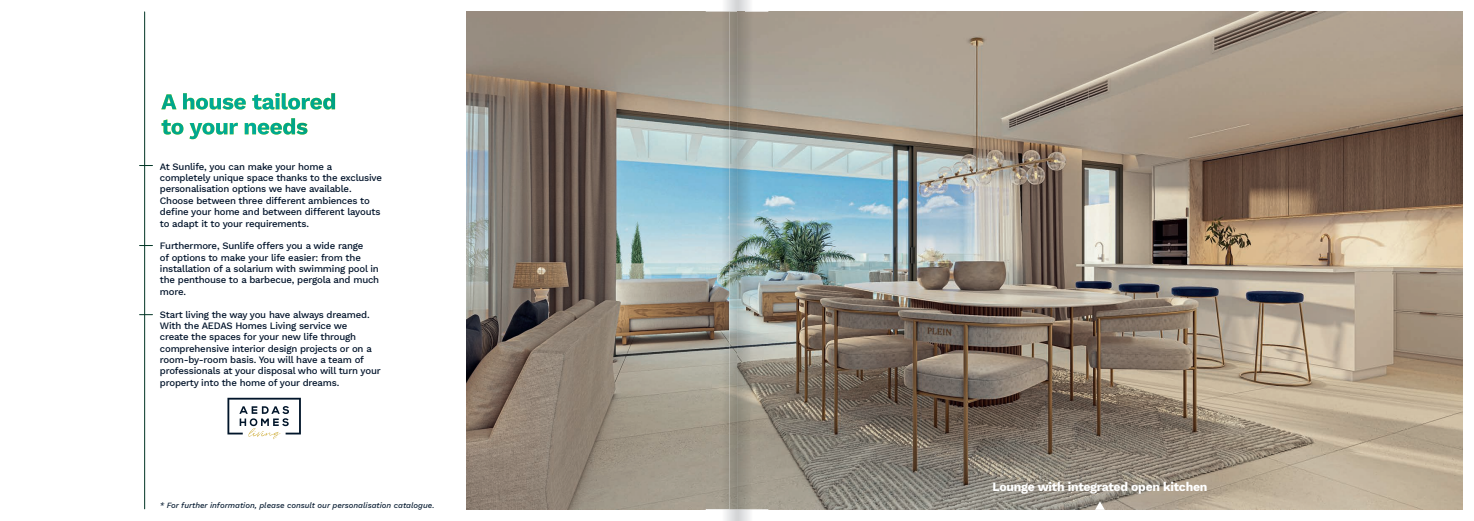
<style>
.page{position:relative;width:1474px;height:521px;background:#fff}
.page>*{position:absolute;margin:0;border:0;box-sizing:border-box;transform-origin:0 0}
.t1{font:700 12.25px "Work Sans";letter-spacing:-.02em;color:#fff}
.t2{font:500 9.62px/11.4px "Work Sans";letter-spacing:-.02em;color:#00132a}
.t3{font:italic 500 7.88px "Work Sans";color:#0f2338}
</style>
<div class="page">
<svg style="left:189px;top:135px;width:9px;height:4px"></svg>
<img style="left:161px;top:118px;width:146px;height:17px">
<img style="left:161px;top:93px;width:174px;height:17px">
<img style="left:467px;top:12px;width:238px;height:497px">
<hr style="left:144px;top:12px;width:1px;height:497px;background:#003424">
<img style="left:768px;top:12px;width:694px;height:497px">
<svg style="left:1095px;top:501px;width:9px;height:9px"></svg>
<svg style="left:227px;top:398px;width:74px;height:41px"></svg>
<svg style="left:705px;top:0;width:63px;height:521px;background:#9fa6a0"></svg>
<p class="t2" style="left:160px;top:161px;width:224px">At Sunlife, you can make your home a completely unique space thanks to the exclusive personalisation options we have available.<br>Choose between three different ambiences to define your home and between different layouts to adapt it to your requirements.</p>
<p class="t2" style="left:160px;top:240px;width:221px">Furthermore, Sunlife offers you a wide range<br>of options to make your life easier: from the installation of a solarium with swimming pool in the penthouse to a barbecue, pergola and much more.</p>
<p class="t2" style="left:160px;top:309px;width:222px">Start living the way you have always dreamed.<br>With the AEDAS Homes Living service we<br>create the spaces for your new life through comprehensive interior design projects or on a room-by-room basis. You will have a team of professionals at your disposal who will turn your property into the home of your dreams.</p>
<p class="t3" style="left:160px;top:501px;width:276px">* For further information, please consult our personalisation catalogue.</p>
<p class="t1" style="left:992px;top:480px;width:216px">Lounge with integrated open kitchen</p>
</div>
